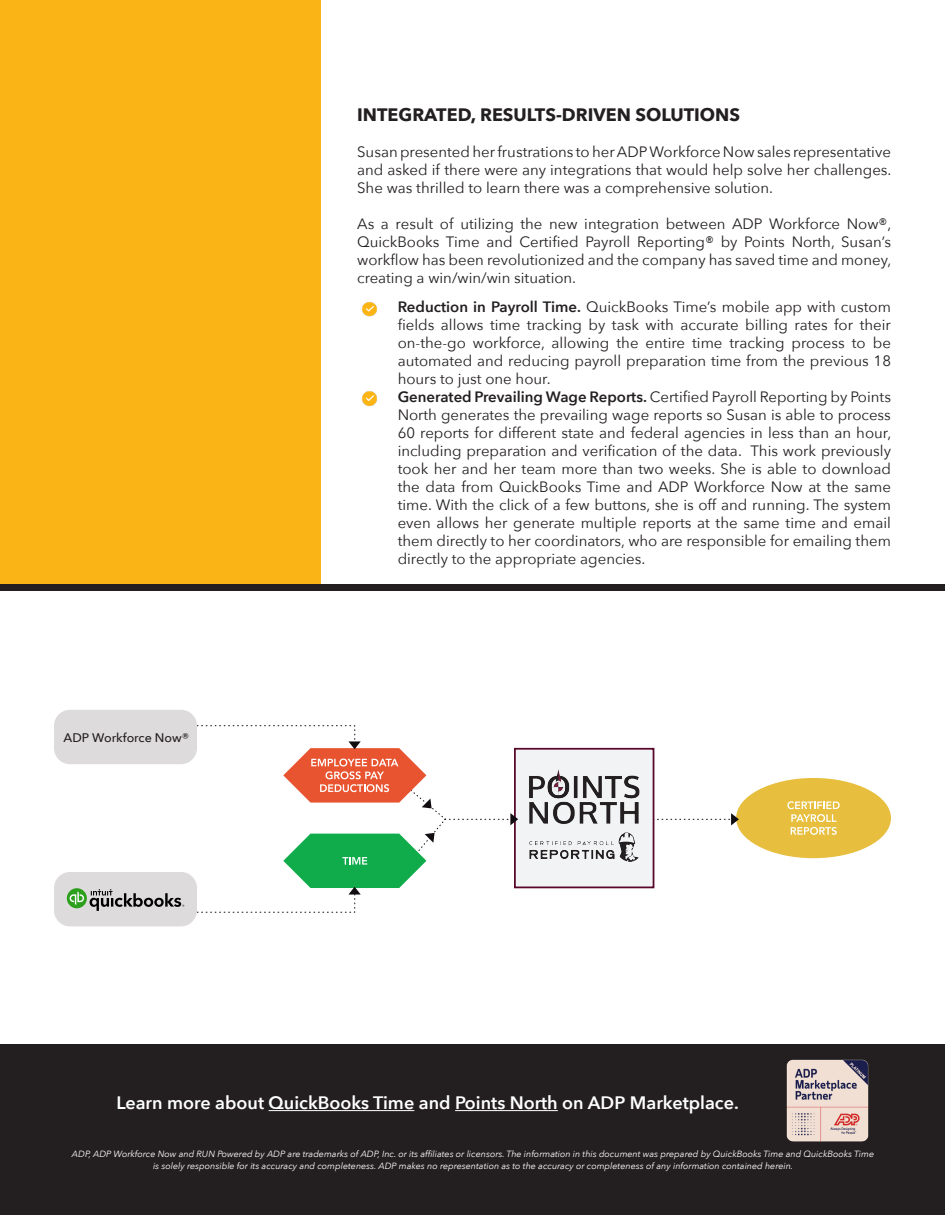
<style>
.page{position:relative;width:945px;height:1215px;background:#fff}
.page>*{position:absolute;margin:0;border:0;box-sizing:border-box;transform-origin:0 0}
.t1{font:600 18px "Avenir Next";color:#fff}
.t2{font:700 18px "Avenir Next";color:#231f20}
.t3{font:15px/18px "Avenir Next";color:#231f20;text-align:justify}
.t4{font:500 12.45px "Avenir Next";color:#231f20}
.t5{font:italic 9px/12px "Avenir Next";color:#fff;text-align:center}
.s1{font-weight:600}
</style>
<div class="page">
<div style="left:0;top:0;width:321px;height:585px;background:#fbb416"></div>
<img style="left:362px;top:301px;width:15px;height:16px">
<img style="left:362px;top:391px;width:15px;height:16px">
<div style="left:54px;top:710px;width:143px;height:54px;background:#dddbdb;border-radius:16px"></div>
<div style="left:54px;top:872px;width:143px;height:54px;background:#dddbdb;border-radius:16px"></div>
<div style="left:515px;top:749px;width:139px;height:138px;background:#f2f3f4"></div>
<div style="left:514px;top:748px;width:140px;height:140px;border:2px solid #57082b"></div>
<div style="left:736px;top:778px;width:155px;height:80px;background:#e7be3d;border-radius:50%"></div>
<img style="left:529px;top:769px;width:111px;height:55px">
<img style="left:529px;top:832px;width:110px;height:30px">
<svg style="left:787px;top:801px;width:53px;height:34px"></svg>
<svg style="left:653px;top:813px;width:86px;height:12px"></svg>
<svg style="left:67px;top:888px;width:20px;height:20px"></svg>
<svg style="left:70px;top:892px;width:14px;height:13px"></svg>
<svg style="left:90px;top:725px;width:431px;height:188px"></svg>
<div style="left:0;top:1045px;width:945px;height:170px;background:#231f20"></div>
<hr style="left:269px;top:1110px;width:145px;height:1px;background:#fff">
<hr style="left:455px;top:1110px;width:103px;height:1px;background:#fff">
<img style="left:786px;top:1059px;width:83px;height:83px">
<div style="left:0;top:585px;width:945px;height:6px;background:#231f20"></div>
<p class="t4" style="left:64px;top:727px;width:127px">ADP Workforce Now®</p>
<p class="t2" style="left:357px;top:99px;width:384px">INTEGRATED, RESULTS-DRIVEN SOLUTIONS</p>
<p class="t3" style="left:357px;top:142px;width:536px">Susan presented her frustrations to her ADP Workforce Now sales representative and asked if there were any integrations that would help solve her challenges.<br>She was thrilled to learn there was a comprehensive solution.</p>
<p class="t3" style="left:357px;top:214px;width:536px">As a result of utilizing the new integration between ADP Workforce Now®, QuickBooks Time and Certified Payroll Reporting® by Points North, Susan’s workflow has been revolutionized and the company has saved time and money, creating a win/win/win situation.</p>
<p class="t3" style="left:398px;top:297px;width:495px"><span class="s1">Reduction in Payroll Time.</span> QuickBooks Time’s mobile app with custom fields allows time tracking by task with accurate billing rates for their on-the-go workforce, allowing the entire time tracking process to be automated and reducing payroll preparation time from the previous 18 hours to just one hour.</p>
<p class="t3" style="left:398px;top:387px;width:495px"><span class="s1">Generated Prevailing Wage Reports.</span> Certified Payroll Reporting by Points North generates the prevailing wage reports so Susan is able to process 60 reports for different state and federal agencies in less than an hour, including preparation and verification of the data. This work previously took her and her team more than two weeks. She is able to download the data from QuickBooks Time and ADP Workforce Now at the same time. With the click of a few buttons, she is off and running. The system even allows her generate multiple reports at the same time and email them directly to her coordinators, who are responsible for emailing them directly to the appropriate agencies.</p>
<p class="t1" style="left:117px;top:1088px;width:624px">Learn more about QuickBooks Time and Points North on ADP Marketplace.</p>
<p class="t5" style="left:72px;top:1147px;width:804px">ADP, ADP Workforce Now and RUN Powered by ADP are trademarks of ADP, Inc. or its affiliates or licensors. The information in this document was prepared by QuickBooks Time and QuickBooks Time is solely responsible for its accuracy and completeness. ADP makes no representation as to the accuracy or completeness of any information contained herein.</p>
</div>
